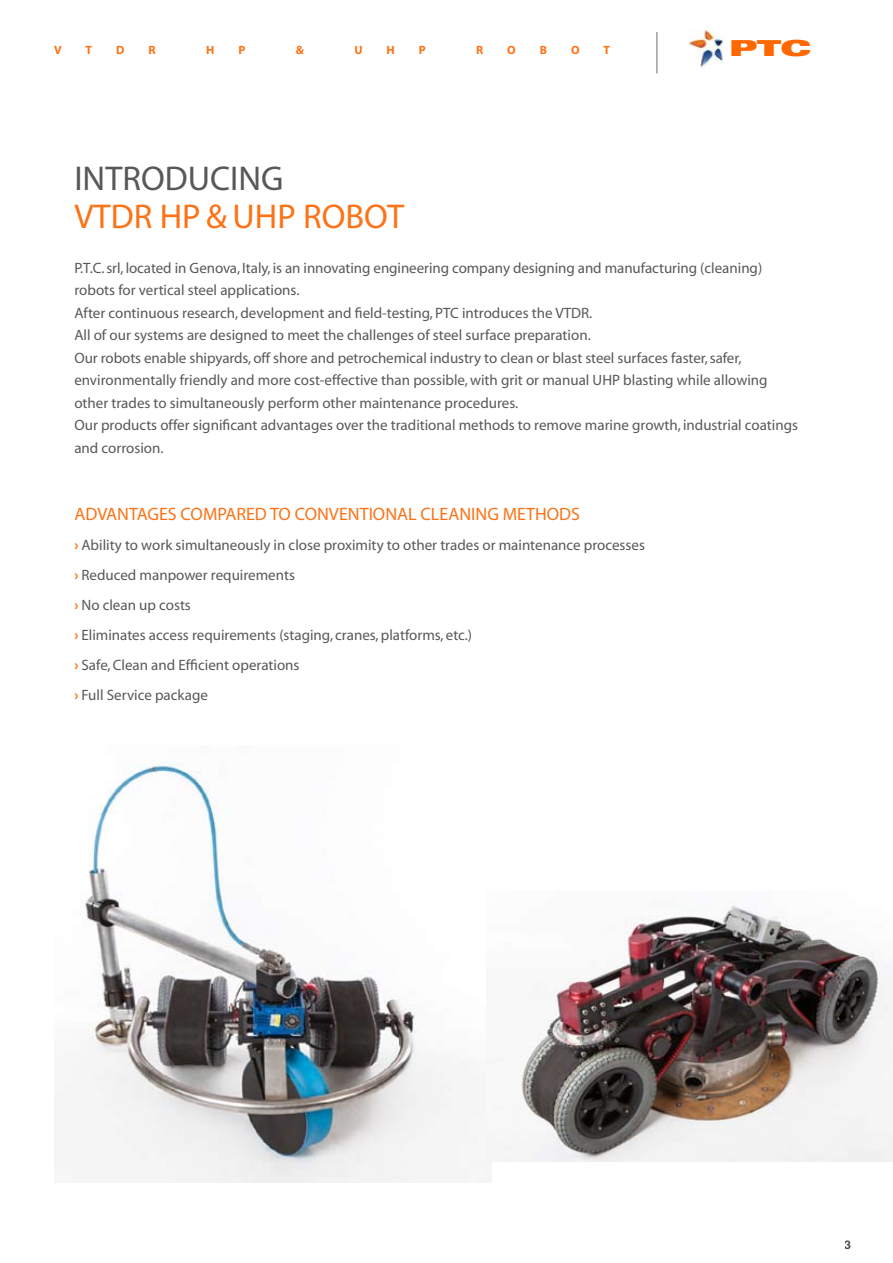
<style>
.page{position:relative;width:893px;height:1263px;background:#fff}
.page>*{position:absolute;margin:0;border:0;box-sizing:border-box;transform-origin:0 0}
.t1{font:34.5px "Myriad";color:#fc7317}
.t2{font:34.5px "Myriad";color:#58585a}
.t3{font:900 expanded 22.05px "Univers";color:#ff6800;scale:1.41 1}
.t4{font:18px "Myriad";color:#fc7317}
.t5{font:15px/22.5px "Myriad";color:#58585a}
.t6{font:700 12px "Myriad";color:#fc7317}
.t7{font:700 12px "Helvetica Neue";color:#000}
.s1{font-weight:700;color:#fc7317}
</style>
<div class="page">
<img style="left:689px;top:30px;width:34px;height:37px">
<hr style="left:657px;top:32px;width:1px;height:41px;background:#707173">
<img style="left:85px;top:763px;width:376px;height:420px">
<img style="left:495px;top:905px;width:398px;height:256px">
<p class="t6" style="left:54px;top:44px;width:9px">V</p>
<p class="t6" style="left:86px;top:44px;width:8px">T</p>
<p class="t6" style="left:116px;top:44px;width:10px">D</p>
<p class="t6" style="left:149px;top:44px;width:9px">R</p>
<p class="t6" style="left:206px;top:44px;width:10px">H</p>
<p class="t6" style="left:238px;top:44px;width:8px">P</p>
<p class="t6" style="left:296px;top:44px;width:10px">&amp;</p>
<p class="t6" style="left:354px;top:44px;width:10px">U</p>
<p class="t6" style="left:387px;top:44px;width:10px">H</p>
<p class="t6" style="left:419px;top:44px;width:8px">P</p>
<p class="t6" style="left:476px;top:44px;width:9px">R</p>
<p class="t6" style="left:507px;top:44px;width:10px">O</p>
<p class="t6" style="left:540px;top:44px;width:9px">B</p>
<p class="t6" style="left:571px;top:44px;width:10px">O</p>
<p class="t6" style="left:603px;top:44px;width:8px">T</p>
<h2 class="t3" style="left:729px;top:35px;width:60px">PTC</h2>
<h1 class="t2" style="left:74px;top:161px;width:211px">INTRODUCING</h1>
<h1 class="t1" style="left:74px;top:199px;width:331px">VTDR HP &amp; UHP ROBOT</h1>
<p class="t5" style="left:74px;top:257px;width:725px">P.T.C. srl, located in Genova, Italy, is an innovating engineering company designing and manufacturing (cleaning) robots for vertical steel applications.<br>After continuous research, development and field-testing, PTC introduces the VTDR.<br>All of our systems are designed to meet the challenges of steel surface preparation.<br>Our robots enable shipyards, off shore and petrochemical industry to clean or blast steel surfaces faster, safer, environmentally friendly and more cost-effective than possible, with grit or manual UHP blasting while allowing other trades to simultaneously perform other maintenance procedures.<br>Our products offer significant advantages over the traditional methods to remove marine growth, industrial coatings and corrosion.</p>
<p class="t4" style="left:74px;top:505px;width:507px">ADVANTAGES COMPARED TO CONVENTIONAL CLEANING METHODS</p>
<p class="t5" style="left:74px;top:531px;width:572px;line-height:30px"><span class="s1">›</span> Ability to work simultaneously in close proximity to other trades or maintenance processes <span class="s1">›</span> Reduced manpower requirements<br><span class="s1">›</span> No clean up costs<br><span class="s1">›</span> Eliminates access requirements (staging, cranes, platforms, etc.)<br><span class="s1">›</span> Safe, Clean and Efficient operations<br><span class="s1">›</span> Full Service package</p>
<p class="t7" style="left:845px;top:1237px;width:8px">3</p>
</div>
